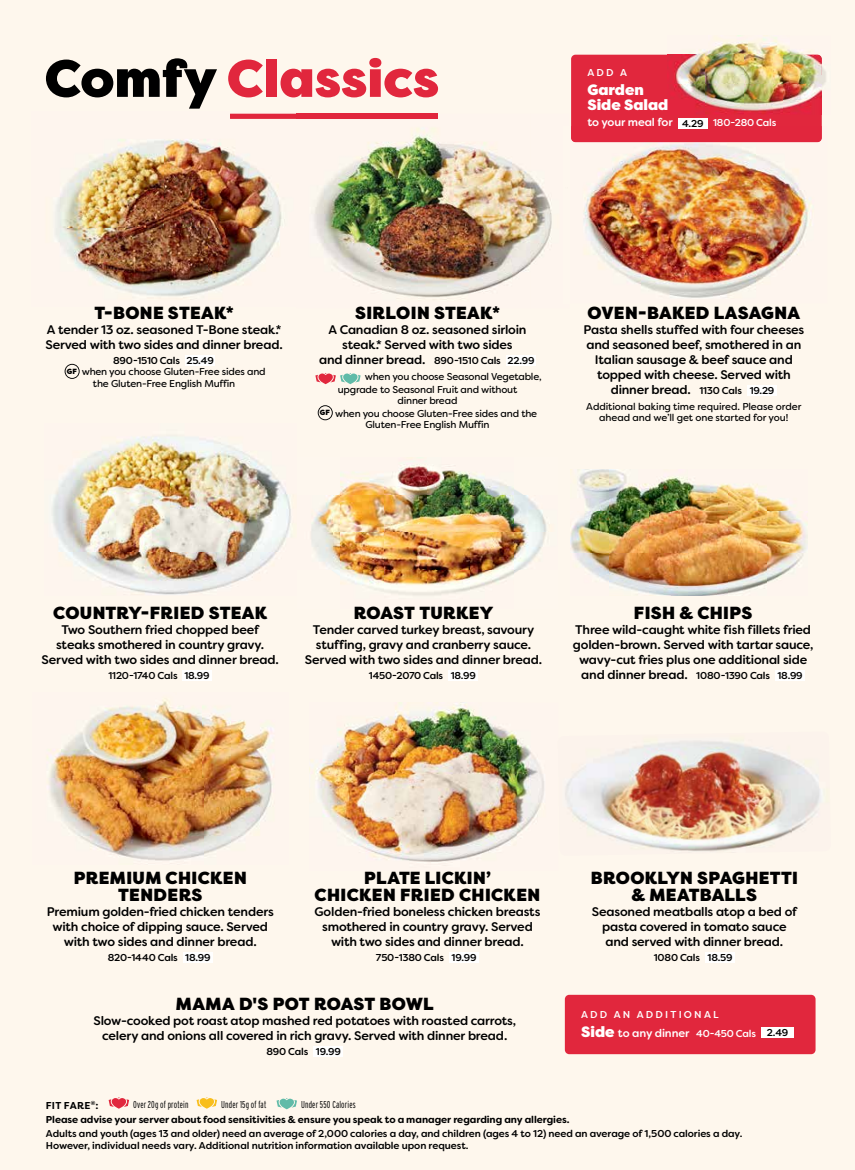
<style>
.page{position:relative;width:855px;height:1170px;background:#fef7ed}
.page>*{position:absolute;margin:0;border:0;box-sizing:border-box;transform-origin:0 0}
.t1{font:900 52.5px "Filson Pro";color:#e1273d}
.t2{font:900 17.5px/16.2px "Filson Pro";letter-spacing:.02em;color:#000;text-align:center}
.t3{font:900 15px/15px "Filson Pro";color:#fff}
.t4{font:500 12.5px/15px "Filson Soft";letter-spacing:-.015em;color:#000;text-align:center}
.t5{font:500 11.25px "Filson Soft";letter-spacing:-.01em;color:#fff}
.t6{font:10px/11.2px "Filson Soft";letter-spacing:-.02em;color:#000;text-align:center}
.t7{font:500 10px/11.2px "Filson Soft";letter-spacing:-.01em;color:#000}
.t8{font:700 10px "Filson Soft";letter-spacing:-.005em;color:#000}
.t9{font:300 10px "Interstate Compressed";letter-spacing:.015em;color:#000}
.t10{font:500 10px "Filson Pro";letter-spacing:.22em;color:#fff}
.t11{font:500 10px "Filson Pro";letter-spacing:-.015em;color:#000}
.t12{font:700 10px "Filson Pro";letter-spacing:.03em;color:#000}
.s1{color:#000}
.s2{font-size:10px;color:#000}
.s3{font-family:"Filson Pro";font-size:10px}
.s4{font-weight:500}
.s5{font-family:"Filson Pro";font-weight:900;font-size:7.5px}
.s6{font-weight:500;font-size:12.5px}
.s7{font-family:"Filson Soft"}
.s8{font-size:12.5px}
.s9{font-family:"Filson Pro";font-weight:900;font-size:15px}
.s10{font-size:10px}
</style>
<div class="page">
<div style="left:571px;top:55px;width:251px;height:87px;background:#e1273d;border-radius:4px"></div>
<div style="left:565px;top:995px;width:251px;height:59px;background:#e1273d;border-radius:4px"></div>
<svg style="left:109px;top:1097px;width:20px;height:12px"></svg>
<svg style="left:197px;top:1097px;width:20px;height:12px"></svg>
<svg style="left:277px;top:1098px;width:20px;height:11px"></svg>
<img style="left:565px;top:740px;width:225px;height:112px">
<img style="left:790px;top:759px;width:31px;height:75px">
<img style="left:574px;top:142px;width:245px;height:156px">
<img style="left:571px;top:126px;width:251px;height:16px">
<img style="left:47px;top:698px;width:227px;height:163px">
<img style="left:55px;top:113px;width:242px;height:183px">
<img style="left:230px;top:114px;width:66px;height:5px">
<img style="left:311px;top:464px;width:236px;height:132px">
<img style="left:51px;top:435px;width:240px;height:160px">
<img style="left:570px;top:469px;width:237px;height:126px">
<img style="left:667px;top:38px;width:123px;height:17px">
<img style="left:790px;top:50px;width:36px;height:25px">
<img style="left:671px;top:55px;width:151px;height:59px">
<img style="left:309px;top:703px;width:235px;height:159px">
<img style="left:297px;top:114px;width:255px;height:183px">
<img style="left:296px;top:119px;width:1px;height:177px">
<div style="left:705px;top:952px;width:30px;height:10px;background:#fff"></div>
<div style="left:449px;top:952px;width:30px;height:10px;background:#fff"></div>
<div style="left:506px;top:355px;width:30px;height:11px;background:#fff"></div>
<svg style="left:315px;top:373px;width:46px;height:11px"></svg>
<svg style="left:318px;top:405px;width:15px;height:15px"></svg>
<div style="left:747px;top:385px;width:30px;height:11px;background:#fff"></div>
<div style="left:185px;top:355px;width:30px;height:11px;background:#fff"></div>
<svg style="left:65px;top:364px;width:15px;height:15px"></svg>
<div style="left:448px;top:670px;width:30px;height:10px;background:#fff"></div>
<div style="left:775px;top:670px;width:30px;height:10px;background:#fff"></div>
<div style="left:182px;top:670px;width:30px;height:10px;background:#fff"></div>
<div style="left:183px;top:952px;width:30px;height:10px;background:#fff"></div>
<div style="left:761px;top:1027px;width:33px;height:10px;background:#fff"></div>
<div style="left:313px;top:1047px;width:30px;height:10px;background:#fff"></div>
<div style="left:678px;top:118px;width:30px;height:10px;background:#fff"></div>
<h1 class="t1" style="left:45px;top:46px;width:396px"><span class="s1">Comfy</span> Classics</h1>
<p class="t10" style="left:587px;top:66px;width:41px">ADD A</p>
<p class="t3" style="left:587px;top:83px;width:83px">Garden<br>Side Salad</p>
<p class="t5" style="left:587px;top:115px;width:190px">to your meal for <span class="s2">4.29</span> <span class="s3">180-280 Cals</span></p>
<h2 class="t2" style="left:94px;top:305px;width:141px">T-BONE STEAK*</h2>
<p class="t4" style="left:45px;top:322px;width:239px;text-align:left">A tender 13 oz. seasoned T-Bone steak.*<br>Served with two sides and dinner bread.</p>
<p class="t6" style="left:67px;top:355px;width:201px"><span class="s4">890-1510 Cals 25.49<br></span><span class="s5">GF</span> when you choose Gluten-Free sides and the Gluten-Free English Muffin</p>
<h2 class="t2" style="left:355px;top:305px;width:146px">SIRLOIN STEAK*</h2>
<p class="t4" style="left:328px;top:322px;width:200px">A Canadian 8 oz. seasoned sirloin steak.* Served with two sides</p>
<p class="t6" style="left:365px;top:353px;width:178px;line-height:16.2px;text-align:left;text-indent:-46px"><span class="s6">and dinner bread.</span> <span class="s4">890-1510 Cals 22.99 </span>when you choose Seasonal Vegetable,</p>
<p class="t6" style="left:338px;top:384px;width:181px">upgrade to Seasonal Fruit and without dinner bread</p>
<p class="t6" style="left:320px;top:408px;width:219px"><span class="s5">GF</span> when you choose Gluten-Free sides and the<br>Gluten-Free English Muffin</p>
<h2 class="t2" style="left:588px;top:305px;width:214px">OVEN-BAKED LASAGNA</h2>
<p class="t4" style="left:583px;top:322px;width:222px">Pasta shells stuffed with four cheeses and seasoned beef, smothered in an Italian sausage &amp; beef sauce and topped with cheese. Served with</p>
<p class="t6" style="left:586px;top:383px;width:217px;line-height:15.6px"><span class="s6">dinner bread.</span> <span class="s4">1130 Cals 19.29<br></span>Additional baking time required. Please order</p>
<p class="t6" style="left:599px;top:412px;width:191px">ahead and we’ll get one started for you!</p>
<h2 class="t2" style="left:53px;top:605px;width:215px">COUNTRY-FRIED STEAK</h2>
<p class="t4" style="left:42px;top:622px;width:239px">Two Southern fried chopped beef steaks smothered in country gravy.<br>Served with two sides and dinner bread.</p>
<p class="t11" style="left:109px;top:668px;width:103px">1120-1740 Cals <span class="s7">18.99</span></p>
<h2 class="t2" style="left:354px;top:605px;width:141px">ROAST TURKEY</h2>
<p class="t4" style="left:305px;top:622px;width:239px">Tender carved turkey breast, savoury stuffing, gravy and cranberry sauce.<br>Served with two sides and dinner bread.</p>
<p class="t7" style="left:369px;top:670px;width:108px">1450-2070 Cals 18.99</p>
<h2 class="t2" style="left:634px;top:605px;width:120px">FISH &amp; CHIPS</h2>
<p class="t4" style="left:573px;top:622px;width:242px">Three wild-caught white fish fillets fried golden-brown. Served with tartar sauce, wavy-cut fries plus one additional side</p>
<p class="t7" style="left:581px;top:670px;width:223px"><span class="s8">and dinner bread.</span> 1080-1390 Cals 18.99</p>
<h2 class="t2" style="left:74px;top:871px;width:175px">PREMIUM CHICKEN<br>TENDERS</h2>
<p class="t4" style="left:47px;top:904px;width:228px">Premium golden-fried chicken tenders with choice of dipping sauce. Served with two sides and dinner bread.</p>
<p class="t7" style="left:108px;top:952px;width:104px">820-1440 Cals 18.99</p>
<h2 class="t2" style="left:315px;top:871px;width:227px">PLATE LICKIN’<br>CHICKEN FRIED CHICKEN</h2>
<p class="t4" style="left:314px;top:904px;width:227px">Golden-fried boneless chicken breasts smothered in country gravy. Served with two sides and dinner bread.</p>
<p class="t7" style="left:376px;top:952px;width:102px">750-1380 Cals 19.99</p>
<h2 class="t2" style="left:176px;top:997px;width:259px">MAMA D'S POT ROAST BOWL</h2>
<p class="t4" style="left:93px;top:1014px;width:424px">Slow-cooked pot roast atop mashed red potatoes with roasted carrots, celery and onions all covered in rich gravy. Served with dinner bread.</p>
<p class="t7" style="left:266px;top:1046px;width:76px">890 Cals 19.99</p>
<p class="t12" style="left:46px;top:1099px;width:54px">FIT FARE<sup>®</sup>:</p>
<p class="t9" style="left:133px;top:1099px;width:57px">Over 20g of protein</p>
<p class="t9" style="left:221px;top:1099px;width:47px">Under 15g of fat</p>
<p class="t9" style="left:301px;top:1099px;width:56px">Under 550 Calories</p>
<h2 class="t2" style="left:591px;top:871px;width:209px">BROOKLYN SPAGHETTI &amp; MEATBALLS</h2>
<p class="t4" style="left:592px;top:904px;width:207px">Seasoned meatballs atop a bed of pasta covered in tomato sauce and served with dinner bread.</p>
<p class="t7" style="left:654px;top:952px;width:80px">1080 Cals 18.59</p>
<p class="t10" style="left:581px;top:1008px;width:139px">ADD AN ADDITIONAL</p>
<p class="t5" style="left:581px;top:1026px;width:209px"><span class="s9">Side</span> to any dinner <span class="s10">40-450 Cals</span> <sup>2.49</sup></p>
<p class="t8" style="left:46px;top:1113px;width:525px">Please advise your server about food sensitivities &amp; ensure you speak to a manager regarding any allergies.</p>
<p class="t7" style="left:46px;top:1128px;width:698px">Adults and youth (ages 13 and older) need an average of 2,000 calories a day, and children (ages 4 to 12) need an average of 1,500 calories a day.<br>However, individual needs vary. Additional nutrition information available upon request.</p>
</div>
